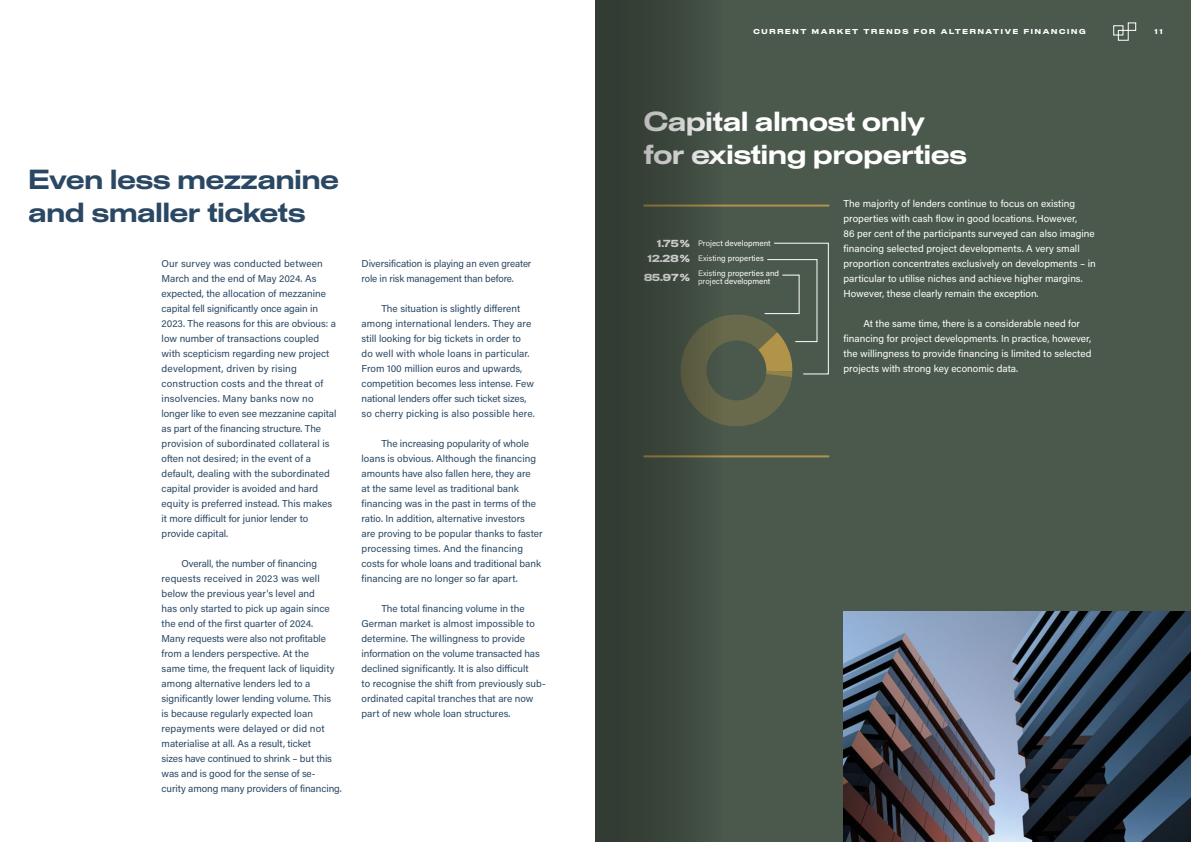
<style>
.page{position:relative;width:1191px;height:842px;background:#fff}
.page>*{position:absolute;margin:0;border:0;box-sizing:border-box;transform-origin:0 0}
.t1{font:600 27px/32.4px "Staff Wide";color:#fff}
.t2{font:600 27px/32.4px "Staff Wide";color:#2a4863}
.t3{font:10px/15px "Acumin Pro";color:#2a4863}
.t4{font:10px/15px "Acumin Pro";color:#fff}
.t5{font:700 10px "Staff Wide";color:#fff}
.t6{font:8px/15.8px "Acumin Pro";color:#fff}
.t7{font:700 7px "Staff Wide";letter-spacing:.25em;color:#fff}
.s1{font-family:"Staff Wide";font-weight:700;font-size:10px}
</style>
<div class="page">
<div style="left:595px;top:0;width:596px;height:842px;background:#4b594c"></div>
<svg style="left:1113px;top:22px;width:23px;height:19px"></svg>
<img style="left:851px;top:612px;width:340px;height:230px">
<svg style="left:595px;top:0;width:256px;height:842px"></svg>
<h1 class="t2" style="left:28px;top:163px;width:312px">Even less mezzanine and smaller tickets</h1>
<p class="t3" style="left:162px;top:255px;width:176px">Our survey was conducted between March and the end of May 2024. As expected, the allocation of mezzanine capital fell significantly once again in 2023. The reasons for this are obvious: a low number of transactions coupled with scepticism regarding new project development, driven by rising construction costs and the threat of insolvencies. Many banks now no longer like to even see mezzanine capital as part of the financing structure. The provision of subordinated collateral is often not desired; in the event of a default, dealing with the subordinated capital provider is avoided and hard equity is preferred instead. This makes it more difficult for junior lender to provide capital.</p>
<p class="t3" style="left:162px;top:555px;width:182px;text-indent:20px">Overall, the number of financing requests received in 2023 was well below the previous year's level and<br>has only started to pick up again since the end of the first quarter of 2024.<br>Many requests were also not profitable from a lenders perspective. At the<br>same time, the frequent lack of liquidity among alternative lenders led to a significantly lower lending volume. This<br>is because regularly expected loan repayments were delayed or did not materialise at all. As a result, ticket<br>sizes have continued to shrink – but this was and is good for the sense of se&shy;curity among many providers of financing.</p>
<p class="t3" style="left:361px;top:255px;width:171px">Diversification is playing an even greater role in risk management than before.</p>
<p class="t3" style="left:361px;top:300px;width:175px;text-indent:20px">The situation is slightly different among international lenders. They are still looking for big tickets in order to<br>do well with whole loans in particular.<br>From 100 million euros and upwards, competition becomes less intense. Few national lenders offer such ticket sizes, so cherry picking is also possible here.</p>
<p class="t3" style="left:361px;top:435px;width:182px;text-indent:20px">The increasing popularity of whole loans is obvious. Although the financing amounts have also fallen here, they are<br>at the same level as traditional bank financing was in the past in terms of the ratio. In addition, alternative investors<br>are proving to be popular thanks to faster processing times. And the financing costs for whole loans and traditional bank financing are no longer so far apart.</p>
<p class="t3" style="left:361px;top:600px;width:186px;text-indent:20px">The total financing volume in the German market is almost impossible to determine. The willingness to provide information on the volume transacted has declined significantly. It is also difficult<br>to recognise the shift from previously sub&shy;ordinated capital tranches that are now part of new whole loan structures.</p>
<p class="t7" style="left:753px;top:27px;width:334px">CURRENT MARKET TRENDS FOR ALTERNATIVE FINANCING</p>
<h1 class="t1" style="left:643px;top:105px;width:324px">Capital almost only for existing properties</h1>
<p class="t6" style="left:647px;top:235px;width:125px;text-indent:9px"><span class="s1">1.75%</span> Project development<br><span class="s1">12.28%</span> Existing properties</p>
<p class="t5" style="left:644px;top:272px;width:47px">85.97%</p>
<p class="t6" style="left:698px;top:269px;width:83px;line-height:8px">Existing properties and project development</p>
<p class="t4" style="left:843px;top:195px;width:254px">The majority of lenders continue to focus on existing properties with cash flow in good locations. However,<br>86 per cent of the participants surveyed can also imagine financing selected project developments. A very small proportion concentrates exclusively on developments – in particular to utilise niches and achieve higher margins.<br>However, these clearly remain the exception.</p>
<p class="t4" style="left:843px;top:315px;width:249px;text-indent:20px">At the same time, there is a considerable need for financing for project developments. In practice, however, the willingness to provide financing is limited to selected projects with strong key economic data.</p>
<p class="t7" style="left:1154px;top:27px;width:10px">11</p>
</div>
